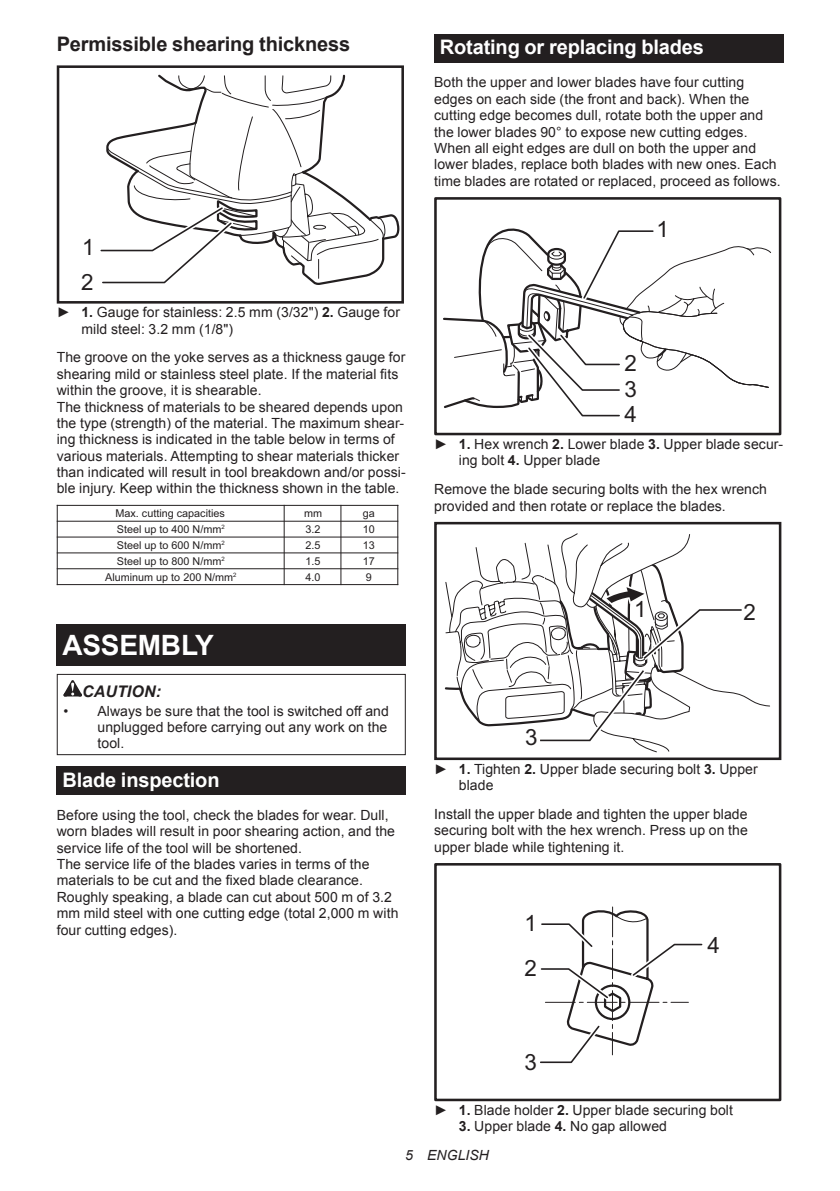
<style>
.page{position:relative;width:840px;height:1191px;background:#fff}
.page>*{position:absolute;margin:0;border:0;box-sizing:border-box;transform-origin:0 0}
.t1{font:700 28px "Arial";letter-spacing:-.01em;color:#fff}
.t2{font:22.4px/25.2px "Arial";color:#231f20}
.t3{font:700 20px "Arial";letter-spacing:-.01em;color:#fff}
.t4{font:700 20px "Arial";letter-spacing:-.01em;color:#231f20}
.t5{font:italic 700 16px "Arial";letter-spacing:.005em;color:#231f20}
.t6{font:14px/16.4px "Arial";letter-spacing:.005em;color:#231f20}
.t7{font:italic 14px "Arial";letter-spacing:.005em;color:#231f20}
.t8{font:10.8px "Arial";color:#231f20}
.s1{font-weight:700}
</style>
<div class="page">
<div style="left:57px;top:65px;width:347px;height:238px;border:3px solid #231f20"></div>
<svg style="left:100px;top:74px;width:300px;height:211px"></svg>
<hr style="left:57px;top:505px;width:1px;height:79px;background:#231f20">
<hr style="left:397px;top:505px;width:1px;height:79px;background:#231f20">
<hr style="left:57px;top:505px;width:340px;height:1px;background:#231f20">
<hr style="left:57px;top:521px;width:340px;height:1px;background:#231f20">
<hr style="left:57px;top:537px;width:340px;height:1px;background:#231f20">
<hr style="left:57px;top:552px;width:340px;height:1px;background:#231f20">
<hr style="left:57px;top:568px;width:340px;height:1px;background:#231f20">
<hr style="left:57px;top:584px;width:340px;height:1px;background:#231f20">
<hr style="left:340px;top:505px;width:1px;height:79px;background:#231f20">
<hr style="left:284px;top:505px;width:1px;height:79px;background:#231f20">
<div style="left:57px;top:625px;width:348px;height:41px;background:#231f20"></div>
<svg style="left:63px;top:680px;width:19px;height:16px"></svg>
<div style="left:57px;top:674px;width:348px;height:81px;border:1px solid #231f20"></div>
<div style="left:57px;top:766px;width:348px;height:29px;background:#231f20"></div>
<div style="left:434px;top:34px;width:348px;height:29px;background:#231f20"></div>
<div style="left:434px;top:197px;width:347px;height:238px;border:3px solid #231f20"></div>
<svg style="left:443px;top:228px;width:328px;height:189px"></svg>
<div style="left:434px;top:522px;width:347px;height:238px;border:3px solid #231f20"></div>
<svg style="left:444px;top:533px;width:326px;height:220px"></svg>
<div style="left:434px;top:863px;width:347px;height:238px;border:3px solid #231f20"></div>
<svg style="left:540px;top:907px;width:163px;height:157px"></svg>
<h3 class="t4" style="left:57px;top:31px;width:295px">Permissible shearing thickness</h3>
<h2 class="t2" style="left:81px;top:230px;width:15px;line-height:34.4px">1<br>2</h2>
<p class="t6" style="left:81px;top:304px;width:320px;text-indent:-25px">► <span class="s1">1.</span> Gauge for stainless: 2.5 mm (3/32") <span class="s1">2.</span> Gauge for mild steel: 3.2 mm (1/8")</p>
<p class="t6" style="left:57px;top:349px;width:350px">The groove on the yoke serves as a thickness gauge for shearing mild or stainless steel plate. If the material fits within the groove, it is shearable.<br>The thickness of materials to be sheared depends upon the type (strength) of the material. The maximum shear&shy;ing thickness is indicated in the table below in terms of various materials. Attempting to shear materials thicker than indicated will result in tool breakdown and/or possi&shy;ble injury. Keep within the thickness shown in the table.</p>
<p class="t8" style="left:115px;top:506px;width:111px">Max. cutting capacities</p>
<p class="t8" style="left:304px;top:506px;width:19px">mm</p>
<p class="t8" style="left:362px;top:506px;width:14px">ga</p>
<p class="t8" style="left:117px;top:522px;width:109px">Steel up to 400 N/mm<sup>2</sup></p>
<p class="t8" style="left:305px;top:522px;width:17px">3.2</p>
<p class="t8" style="left:362px;top:522px;width:14px">10</p>
<p class="t8" style="left:117px;top:538px;width:109px">Steel up to 600 N/mm<sup>2</sup></p>
<p class="t8" style="left:305px;top:538px;width:17px">2.5</p>
<p class="t8" style="left:362px;top:538px;width:14px">13</p>
<p class="t8" style="left:117px;top:554px;width:109px">Steel up to 800 N/mm<sup>2</sup></p>
<p class="t8" style="left:305px;top:554px;width:17px">1.5</p>
<p class="t8" style="left:362px;top:554px;width:14px">17</p>
<p class="t8" style="left:105px;top:570px;width:133px">Aluminum up to 200 N/mm<sup>2</sup></p>
<p class="t8" style="left:305px;top:570px;width:17px">4.0</p>
<p class="t8" style="left:365px;top:570px;width:8px">9</p>
<h1 class="t1" style="left:62px;top:626px;width:153px">ASSEMBLY</h1>
<p class="t5" style="left:82px;top:680px;width:80px">CAUTION:</p>
<p class="t6" style="left:97px;top:702px;width:293px;text-align:justify;text-indent:-34px">• Always be sure that the tool is switched off and unplugged before carrying out any work on the tool.</p>
<h3 class="t3" style="left:62px;top:766px;width:159px">Blade inspection</h3>
<p class="t6" style="left:57px;top:807px;width:343px">Before using the tool, check the blades for wear. Dull, worn blades will result in poor shearing action, and the service life of the tool will be shortened.<br>The service life of the blades varies in terms of the materials to be cut and the fixed blade clearance.<br>Roughly speaking, a blade can cut about 500 m of 3.2 mm mild steel with one cutting edge (total 2,000 m with four cutting edges).</p>
<h3 class="t3" style="left:439px;top:34px;width:265px">Rotating or replacing blades</h3>
<p class="t6" style="left:434px;top:74px;width:348px">Both the upper and lower blades have four cutting edges on each side (the front and back). When the cutting edge becomes dull, rotate both the upper and the lower blades 90° to expose new cutting edges.<br>When all eight edges are dull on both the upper and lower blades, replace both blades with new ones. Each time blades are rotated or replaced, proceed as follows.</p>
<h2 class="t2" style="left:656px;top:217px;width:14px">1</h2>
<h2 class="t2" style="left:624px;top:351px;width:14px;text-align:justify">2<br>3<br>4</h2>
<p class="t6" style="left:458px;top:436px;width:325px;text-indent:-25px">► <span class="s1">1.</span> Hex wrench <span class="s1">2.</span> Lower blade <span class="s1">3.</span> Upper blade secur&shy;ing bolt <span class="s1">4.</span> Upper blade</p>
<p class="t6" style="left:434px;top:481px;width:334px">Remove the blade securing bolts with the hex wrench provided and then rotate or replace the blades.</p>
<h2 class="t2" style="left:633px;top:596px;width:14px">1</h2>
<h2 class="t2" style="left:743px;top:599px;width:14px">2</h2>
<h2 class="t2" style="left:525px;top:724px;width:14px">3</h2>
<p class="t6" style="left:458px;top:760px;width:300px;text-indent:-25px">► <span class="s1">1.</span> Tighten <span class="s1">2.</span> Upper blade securing bolt <span class="s1">3.</span> Upper blade</p>
<p class="t6" style="left:434px;top:806px;width:315px;text-align:justify">Install the upper blade and tighten the upper blade securing bolt with the hex wrench. Press up on the upper blade while tightening it.</p>
<h2 class="t2" style="left:524px;top:900px;width:14px;line-height:45.6px">1<br>2</h2>
<h2 class="t2" style="left:707px;top:933px;width:14px">4</h2>
<h2 class="t2" style="left:524px;top:1050px;width:14px">3</h2>
<p class="t6" style="left:434px;top:1101px;width:300px">► <span class="s1">1.</span> Blade holder <span class="s1">2.</span> Upper blade securing bolt</p>
<p class="t6" style="left:458px;top:1118px;width:209px"><span class="s1">3.</span> Upper blade <span class="s1">4.</span> No gap allowed</p>
<p class="t7" style="left:405px;top:1146px;width:85px">5 ENGLISH</p>
</div>
